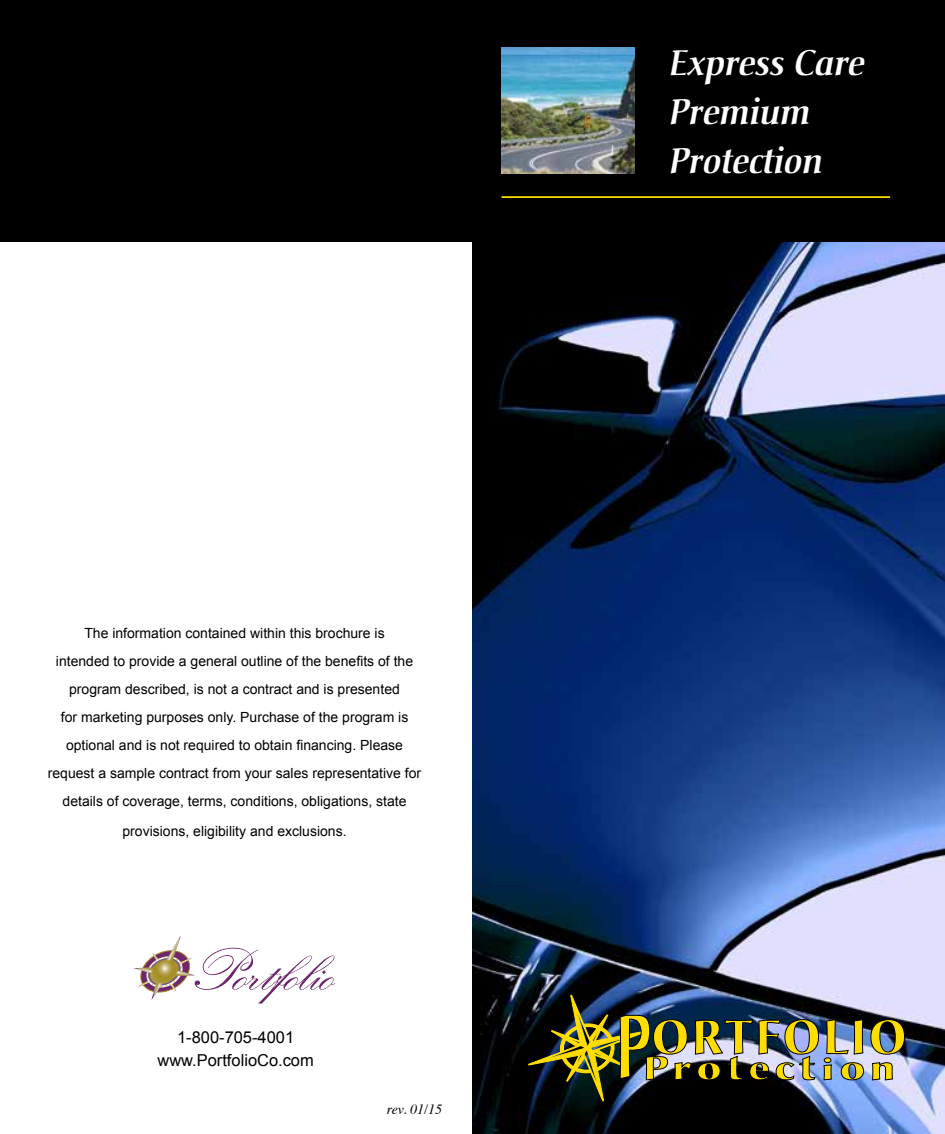
<style>
.page{position:relative;width:945px;height:1134px;background:#fff}
.page>*{position:absolute;margin:0;border:0;box-sizing:border-box;transform-origin:0 0}
.t1{font:italic 500 35px/49px "Christiana";color:#fff}
.t2{font:16.45px/23.3px "Arial";color:#000;text-align:center}
.t3{font:14px/28px "Arial";color:#000;text-align:center}
.t4{font:italic 14px "Times";color:#000}
</style>
<div class="page">
<img style="left:472px;top:242px;width:473px;height:892px">
<div style="left:0;top:0;width:945px;height:242px;background:#000"></div>
<hr style="left:502px;top:196px;width:388px;height:2px;background:#fd0">
<img style="left:501px;top:48px;width:133px;height:125px">
<svg style="left:134px;top:936px;width:201px;height:68px"></svg>
<svg style="left:870px;top:1019px;width:35px;height:36px"></svg>
<svg style="left:872px;top:1062px;width:21px;height:19px"></svg>
<img style="left:528px;top:995px;width:336px;height:106px">
<p class="t3" style="left:48px;top:619px;width:375px">The information contained within this brochure is<br>intended to provide a general outline of the benefits of the program described, is not a contract and is presented<br>for marketing purposes only. Purchase of the program is optional and is not required to obtain financing. Please request a sample contract from your sales representative for details of coverage, terms, conditions, obligations, state</p>
<p class="t3" style="left:123px;top:817px;width:226px">provisions, eligibility and exclusions.</p>
<p class="t2" style="left:158px;top:1026px;width:158px">1-800-705-4001 www.PortfolioCo.com</p>
<p class="t4" style="left:387px;top:1097px;width:57px">rev. 01/15</p>
<h1 class="t1" style="left:671px;top:39px;width:197px">Express Care<br>Premium<br>Protection</h1>
</div>
